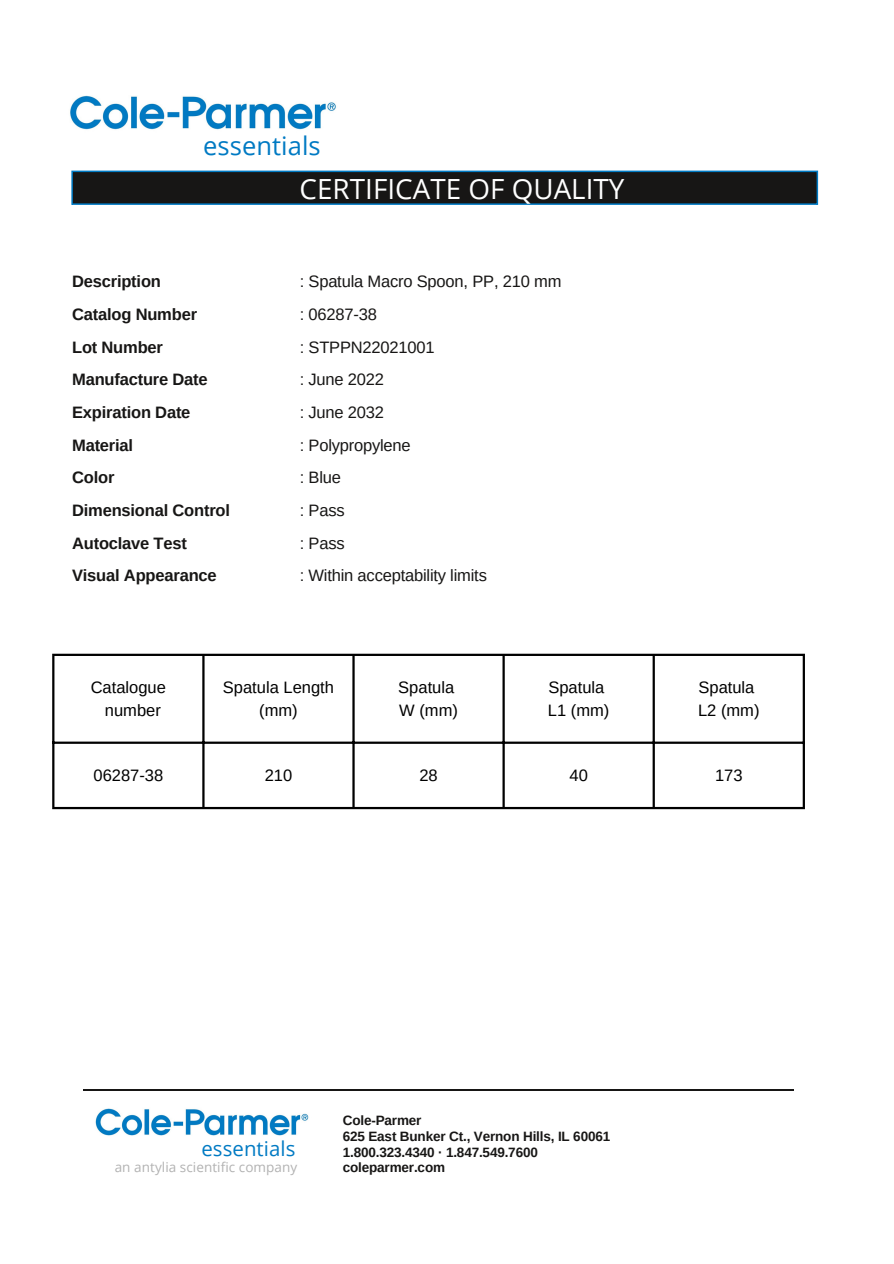
<style>
.page{position:relative;width:894px;height:1264px;background:#fff}
.page>*{position:absolute;margin:0;border:0;box-sizing:border-box;transform-origin:0 0}
.t1{font:27.75px "Open Sans";color:#fff}
.t2{font:25.5px "Open Sans";letter-spacing:.005em;color:#007ac3}
.t3{font:20.4px "Open Sans";letter-spacing:.005em;color:#007ac3}
.t4{font:16.5px/32.7px "Arimo";letter-spacing:-.01em;color:#171615}
.t5{font:700 16.5px/32.7px "Arimo";letter-spacing:-.01em;color:#171615}
.t6{font:16.5px/22.5px "Arimo";color:#000}
.t7{font:700 13.5px/15.8px "Arimo";letter-spacing:-.01em;color:#171615}
.t8{font:13.5px "Open Sans";letter-spacing:.005em;color:#b2b2b2}
</style>
<div class="page">
<img style="left:70px;top:95px;width:272px;height:76px">
<img style="left:95px;top:1108px;width:214px;height:28px">
<svg style="left:71px;top:171px;width:746px;height:34px;background:#161e23"></svg>
<hr style="left:83px;top:1089px;width:710px;height:2px;background:#171615">
<hr style="left:52px;top:656px;width:2px;height:151px;background:#000">
<hr style="left:202px;top:656px;width:2px;height:151px;background:#000">
<hr style="left:352px;top:656px;width:2px;height:151px;background:#000">
<hr style="left:502px;top:656px;width:2px;height:151px;background:#000">
<hr style="left:652px;top:656px;width:2px;height:151px;background:#000">
<hr style="left:802px;top:656px;width:2px;height:151px;background:#000">
<hr style="left:52px;top:653px;width:752px;height:3px;background:#000">
<hr style="left:52px;top:741px;width:752px;height:2px;background:#000">
<hr style="left:52px;top:807px;width:752px;height:2px;background:#000">
<h2 class="t2" style="left:203px;top:128px;width:119px">essentials</h2>
<h1 class="t1" style="left:299px;top:169px;width:326px">CERTIFICATE OF QUALITY</h1>
<p class="t5" style="left:72px;top:265px;width:159px">Description<br>Catalog Number<br>Lot Number<br>Manufacture Date<br>Expiration Date<br>Material<br>Color<br>Dimensional Control<br>Autoclave Test<br>Visual Appearance</p>
<p class="t4" style="left:300px;top:265px;width:263px">: Spatula Macro Spoon, PP, 210 mm : 06287-38<br>: STPPN22021001<br>: June 2022<br>: June 2032<br>: Polypropylene<br>: Blue<br>: Pass<br>: Pass<br>: Within acceptability limits</p>
<p class="t6" style="left:91px;top:676px;width:77px;text-align:center">Catalogue number</p>
<p class="t6" style="left:223px;top:676px;width:113px;text-align:center">Spatula Length (mm)</p>
<p class="t6" style="left:398px;top:676px;width:61px">Spatula<br>W (mm)</p>
<p class="t6" style="left:547px;top:676px;width:63px">Spatula<br>L1 (mm)</p>
<p class="t6" style="left:697px;top:676px;width:63px">Spatula<br>L2 (mm)</p>
<p class="t6" style="left:93px;top:764px;width:71px">06287-38</p>
<p class="t6" style="left:264px;top:764px;width:29px">210</p>
<p class="t6" style="left:419px;top:764px;width:20px">28</p>
<p class="t6" style="left:569px;top:764px;width:20px">40</p>
<p class="t6" style="left:714px;top:764px;width:29px">173</p>
<p class="t3" style="left:201px;top:1133px;width:95px">essentials</p>
<p class="t8" style="left:115px;top:1157px;width:184px">an antylia scientific company</p>
<p class="t7" style="left:342px;top:1112px;width:269px">Cole-Parmer<br>625 East Bunker Ct., Vernon Hills, IL 60061<br>1.800.323.4340 · 1.847.549.7600 coleparmer.com</p>
</div>
